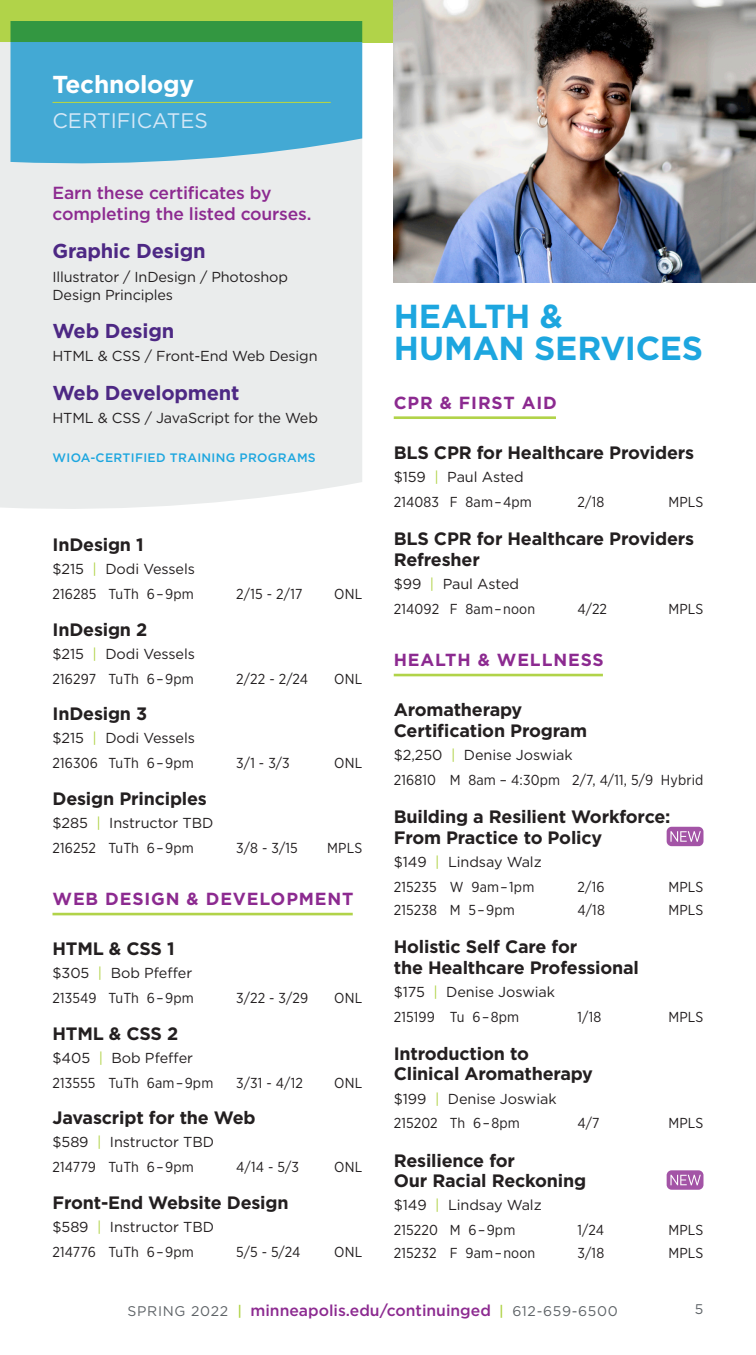
<style>
.page{position:relative;width:756px;height:1355px;background:#fff}
.page>*{position:absolute;margin:0;border:0;box-sizing:border-box;transform-origin:0 0}
.category_-_for_impor{font:700 33.25px/31.5px "Gotham";letter-spacing:-.01em;color:#1da6df}
.certificate_or_serie{font:700 24.5px "Gotham";letter-spacing:-.01em;color:#fff}
.certificate_or_serie-2{font:21px "Gotham";color:#d5e8f7}
.t1{font:700 20.12px "Gotham";letter-spacing:-.01em;color:#4d2884}
.t2{font:700 17.85px/20.7px "Gotham";letter-spacing:-.01em;color:#231f20}
.t3{font:500 17.5px/21px "Gotham";letter-spacing:-.01em;color:#8c2a90}
.subcategory{font:700 17.5px "Gotham";letter-spacing:.05em;color:#8c2a90}
.t4{font:500 15.75px "Gotham";color:#8c2a90}
.Class_Details{font:14.35px "Gotham Narrow";letter-spacing:.01em;color:#231f20}
.fee_and_instructor{font:14.35px/17.8px "Gotham";letter-spacing:-.005em;color:#231f20}
.t5{font:14px "Gotham";color:#5e6367}
.t6{font:500 12.25px "Gotham";letter-spacing:.025em;color:#1da6df}
.s1{color:#b1d349}
.s2{font-weight:400;font-size:14px;color:#5e6367}
.s3{font-size:14px;color:#b1d349}
</style>
<div class="page">
<div style="left:0;top:0;width:756px;height:42px;background:#b1d349"></div>
<hr style="left:52px;top:912px;width:301px;height:3px;background:#b1d349">
<hr style="left:394px;top:416px;width:162px;height:3px;background:#b1d349">
<hr style="left:394px;top:673px;width:209px;height:3px;background:#b1d349">
<div style="left:667px;top:826px;width:36px;height:20px;background:linear-gradient(to right,#a354a6,#a354a6);border-radius:5px"></div>
<svg style="left:670px;top:831px;width:31px;height:10px"></svg>
<div style="left:667px;top:1170px;width:36px;height:19px;background:linear-gradient(to right,#a354a6,#a354a6);border-radius:5px"></div>
<svg style="left:670px;top:1174px;width:31px;height:11px"></svg>
<div style="left:0;top:42px;width:362px;height:467px;background:#eaecec"></div>
<svg style="left:10px;top:21px;width:352px;height:144px;background:#4baabf"></svg>
<hr style="left:52px;top:102px;width:279px;height:1px;background:#b1d349">
<img style="left:394px;top:0;width:362px;height:282px">
<p class="certificate_or_serie" style="left:52px;top:68px;width:143px">Technology</p>
<p class="certificate_or_serie-2" style="left:52px;top:107px;width:157px">CERTIFICATES</p>
<p class="t3" style="left:52px;top:182px;width:261px">Earn these certificates by completing the listed courses.</p>
<p class="t1" style="left:52px;top:238px;width:155px">Graphic Design</p>
<p class="fee_and_instructor" style="left:52px;top:267px;width:237px">Illustrator / InDesign / Photoshop<br>Design Principles</p>
<p class="t1" style="left:52px;top:318px;width:123px">Web Design</p>
<p class="fee_and_instructor" style="left:52px;top:347px;width:267px">HTML &amp; CSS / Front-End Web Design</p>
<p class="t1" style="left:52px;top:379px;width:189px">Web Development</p>
<p class="fee_and_instructor" style="left:52px;top:409px;width:267px">HTML &amp; CSS / JavaScript for the Web</p>
<p class="t6" style="left:52px;top:451px;width:265px">WIOA-CERTIFIED TRAINING PROGRAMS</p>
<p class="t2" style="left:52px;top:534px;width:93px">InDesign 1</p>
<p class="fee_and_instructor" style="left:52px;top:560px;width:144px">$215 <span class="s1">|</span> Dodi Vessels</p>
<p class="Class_Details" style="left:52px;top:585px;width:143px">216285 TuTh 6 – 9pm</p>
<p class="Class_Details" style="left:236px;top:585px;width:68px">2/15 - 2/17</p>
<p class="Class_Details" style="left:334px;top:585px;width:29px">ONL</p>
<p class="t2" style="left:52px;top:619px;width:96px">InDesign 2</p>
<p class="fee_and_instructor" style="left:52px;top:644px;width:144px">$215 <span class="s1">|</span> Dodi Vessels</p>
<p class="Class_Details" style="left:52px;top:670px;width:143px">216297 TuTh 6 – 9pm</p>
<p class="Class_Details" style="left:236px;top:670px;width:73px">2/22 - 2/24</p>
<p class="Class_Details" style="left:334px;top:670px;width:29px">ONL</p>
<p class="t2" style="left:52px;top:703px;width:96px">InDesign 3</p>
<p class="fee_and_instructor" style="left:52px;top:729px;width:144px">$215 <span class="s1">|</span> Dodi Vessels</p>
<p class="Class_Details" style="left:52px;top:754px;width:143px">216306 TuTh 6 – 9pm</p>
<p class="Class_Details" style="left:236px;top:754px;width:55px">3/1 - 3/3</p>
<p class="Class_Details" style="left:334px;top:754px;width:29px">ONL</p>
<p class="t2" style="left:52px;top:788px;width:156px">Design Principles</p>
<p class="fee_and_instructor" style="left:52px;top:813px;width:163px">$285 <span class="s1">|</span> Instructor TBD</p>
<p class="Class_Details" style="left:52px;top:839px;width:143px">216252 TuTh 6 – 9pm</p>
<p class="Class_Details" style="left:236px;top:839px;width:63px">3/8 - 3/15</p>
<p class="Class_Details" style="left:327px;top:839px;width:36px">MPLS</p>
<p class="subcategory" style="left:52px;top:887px;width:303px">WEB DESIGN &amp; DEVELOPMENT</p>
<p class="t2" style="left:52px;top:938px;width:124px">HTML &amp; CSS 1</p>
<p class="fee_and_instructor" style="left:52px;top:964px;width:141px">$305 <span class="s1">|</span> Bob Pfeffer</p>
<p class="Class_Details" style="left:52px;top:989px;width:143px">213549 TuTh 6 – 9pm</p>
<p class="Class_Details" style="left:236px;top:989px;width:74px">3/22 - 3/29</p>
<p class="Class_Details" style="left:334px;top:989px;width:29px">ONL</p>
<p class="t2" style="left:52px;top:1023px;width:127px">HTML &amp; CSS 2</p>
<p class="fee_and_instructor" style="left:52px;top:1048px;width:142px">$405 <span class="s1">|</span> Bob Pfeffer</p>
<p class="Class_Details" style="left:52px;top:1073px;width:162px">213555 TuTh 6am – 9pm</p>
<p class="Class_Details" style="left:236px;top:1073px;width:68px">3/31 - 4/12</p>
<p class="Class_Details" style="left:334px;top:1073px;width:29px">ONL</p>
<p class="t2" style="left:52px;top:1107px;width:205px">Javascript for the Web</p>
<p class="fee_and_instructor" style="left:52px;top:1133px;width:163px">$589 <span class="s1">|</span> Instructor TBD</p>
<p class="Class_Details" style="left:52px;top:1158px;width:143px">214779 TuTh 6 – 9pm</p>
<p class="Class_Details" style="left:236px;top:1158px;width:64px">4/14 - 5/3</p>
<p class="Class_Details" style="left:334px;top:1158px;width:29px">ONL</p>
<p class="t2" style="left:52px;top:1191px;width:238px">Front-End Website Design</p>
<p class="fee_and_instructor" style="left:52px;top:1217px;width:163px">$589 <span class="s1">|</span> Instructor TBD</p>
<p class="Class_Details" style="left:52px;top:1242px;width:143px">214776 TuTh 6 – 9pm</p>
<p class="Class_Details" style="left:236px;top:1242px;width:66px">5/5 - 5/24</p>
<p class="Class_Details" style="left:334px;top:1242px;width:29px">ONL</p>
<p class="category_-_for_impor" style="left:394px;top:301px;width:311px">HEALTH &amp;<br>HUMAN SERVICES</p>
<p class="subcategory" style="left:394px;top:391px;width:165px">CPR &amp; FIRST AID</p>
<p class="t2" style="left:394px;top:442px;width:302px">BLS CPR for Healthcare Providers</p>
<p class="fee_and_instructor" style="left:394px;top:468px;width:131px">$159 <span class="s1">|</span> Paul Asted</p>
<p class="Class_Details" style="left:394px;top:493px;width:140px">214083 F 8am – 4pm</p>
<p class="Class_Details" style="left:577px;top:493px;width:28px">2/18</p>
<p class="Class_Details" style="left:668px;top:493px;width:36px">MPLS</p>
<p class="t2" style="left:394px;top:528px;width:302px">BLS CPR for Healthcare Providers<br>Refresher</p>
<p class="fee_and_instructor" style="left:394px;top:574px;width:127px">$99 <span class="s1">|</span> Paul Asted</p>
<p class="Class_Details" style="left:394px;top:600px;width:143px">214092 F 8am – noon</p>
<p class="Class_Details" style="left:577px;top:600px;width:31px">4/22</p>
<p class="Class_Details" style="left:668px;top:600px;width:36px">MPLS</p>
<p class="subcategory" style="left:394px;top:648px;width:212px">HEALTH &amp; WELLNESS</p>
<p class="t2" style="left:394px;top:699px;width:195px">Aromatherapy<br>Certification Program</p>
<p class="fee_and_instructor" style="left:394px;top:745px;width:180px">$2,250 <span class="s1">|</span> Denise Joswiak</p>
<p class="Class_Details" style="left:394px;top:771px;width:311px">216810 M 8am – 4:30pm 2/7, 4/11, 5/9 Hybrid</p>
<p class="t2" style="left:394px;top:806px;width:278px">Building a Resilient Workforce:<br>From Practice to Policy</p>
<p class="fee_and_instructor" style="left:394px;top:852px;width:149px">$149 <span class="s1">|</span> Lindsay Walz</p>
<p class="Class_Details" style="left:394px;top:877px;width:142px">215235 W 9am – 1pm</p>
<p class="Class_Details" style="left:577px;top:877px;width:29px">2/16</p>
<p class="Class_Details" style="left:668px;top:877px;width:36px">MPLS</p>
<p class="Class_Details" style="left:394px;top:901px;width:123px">215238 M 5 – 9pm</p>
<p class="Class_Details" style="left:577px;top:901px;width:29px">4/18</p>
<p class="Class_Details" style="left:668px;top:901px;width:36px">MPLS</p>
<p class="t2" style="left:394px;top:936px;width:247px">Holistic Self Care for<br>the Healthcare Professional</p>
<p class="fee_and_instructor" style="left:394px;top:982px;width:163px">$175 <span class="s1">|</span> Denise Joswiak</p>
<p class="Class_Details" style="left:394px;top:1007px;width:127px">215199 Tu 6 – 8pm</p>
<p class="Class_Details" style="left:577px;top:1007px;width:25px">1/18</p>
<p class="Class_Details" style="left:668px;top:1007px;width:36px">MPLS</p>
<p class="t2" style="left:394px;top:1043px;width:201px">Introduction to<br>Clinical Aromatherapy</p>
<p class="fee_and_instructor" style="left:394px;top:1089px;width:164px">$199 <span class="s1">|</span> Denise Joswiak</p>
<p class="Class_Details" style="left:394px;top:1114px;width:128px">215202 Th 6 – 8pm</p>
<p class="Class_Details" style="left:577px;top:1114px;width:24px">4/7</p>
<p class="Class_Details" style="left:668px;top:1114px;width:36px">MPLS</p>
<p class="t2" style="left:394px;top:1149px;width:194px">Resilience for<br>Our Racial Reckoning</p>
<p class="fee_and_instructor" style="left:394px;top:1196px;width:149px">$149 <span class="s1">|</span> Lindsay Walz</p>
<p class="Class_Details" style="left:394px;top:1221px;width:123px">215220 M 6 – 9pm</p>
<p class="Class_Details" style="left:577px;top:1221px;width:28px">1/24</p>
<p class="Class_Details" style="left:668px;top:1221px;width:36px">MPLS</p>
<p class="Class_Details" style="left:394px;top:1244px;width:143px">215232 F 9am – noon</p>
<p class="Class_Details" style="left:577px;top:1244px;width:28px">3/18</p>
<p class="Class_Details" style="left:668px;top:1244px;width:36px">MPLS</p>
<p class="t4" style="left:128px;top:1301px;width:492px"><span class="s2">SPRING 2022</span> <span class="s3">|</span> minneapolis.edu/continuinged <span class="s3">|</span> <span class="s2">612-659-6500</span></p>
<p class="t5" style="left:695px;top:1299px;width:10px">5</p>
</div>
